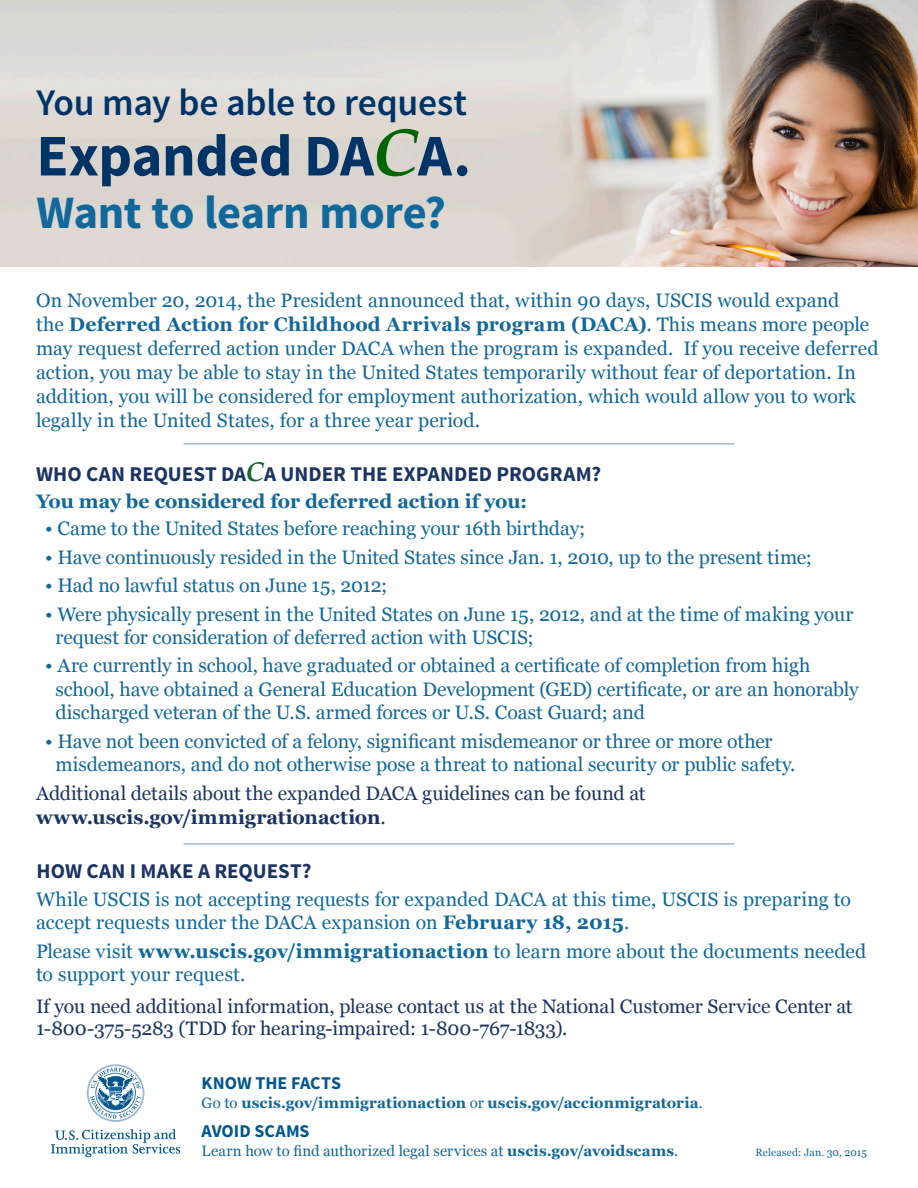
<style>
.page{position:relative;width:918px;height:1188px;background:#fff}
.page>*{position:absolute;margin:0;border:0;box-sizing:border-box;transform-origin:0 0}
.t1{font:700 58.95px "Source Sans Pro";letter-spacing:-.01em;color:#036}
.t2{font:700 46.5px "Source Sans Pro";letter-spacing:-.005em;color:#10689b}
.t3{font:600 37.5px "Source Sans Pro";letter-spacing:-.005em;color:#036}
.t4{font:700 21px "Source Sans Pro";color:#1b3463}
.t5{font:19.5px/23.4px "Georgia";letter-spacing:-.005em;color:#10689b}
.t6{font:19.5px/24px "Georgia";letter-spacing:-.005em;color:#1b3463}
.t7{font:700 19.5px "Georgia";letter-spacing:-.005em;color:#10689b}
.t8{font:700 18px "Source Sans Pro";color:#00578e}
.t9{font:700 15px "Georgia";letter-spacing:.01em;color:#10689b}
.t10{font:15px "Georgia";letter-spacing:.005em;color:#10689b}
.t11{font:10.5px "Georgia";letter-spacing:.015em;color:#10689b}
.s1{font-family:"Book Antiqua";font-style:italic;font-size:67.5px;color:#060}
.s2{font-weight:700}
.s3{font-family:"Book Antiqua";font-style:italic;font-size:27px;color:#126635}
.s4{font-weight:400}
</style>
<div class="page">
<svg style="left:51px;top:1129px;width:129px;height:28px"></svg>
<svg style="left:87px;top:1064px;width:57px;height:58px"></svg>
<img style="left:0;top:0;width:918px;height:266px">
<hr style="left:184px;top:443px;width:550px;height:2px;background:#9eb7d5">
<hr style="left:184px;top:843px;width:550px;height:2px;background:#9eb7d5">
<p class="t3" style="left:36px;top:79px;width:432px">You may be able to request</p>
<p class="t1" style="left:36px;top:118px;width:436px">Expanded DA<span class="s1">C</span>A.</p>
<p class="t2" style="left:36px;top:183px;width:411px">Want to learn more?</p>
<p class="t5" style="left:36px;top:288px;width:844px;line-height:24px">On November 20, 2014, the President announced that, within 90 days, USCIS would expand<br>the <span class="s2">Deferred Action for Childhood Arrivals program (DACA)</span>. This means more people may request deferred action under DACA when the program is expanded. If you receive deferred action, you may be able to stay in the United States temporarily without fear of deportation. In addition, you will be considered for employment authorization, which would allow you to work legally in the United States, for a three year period.</p>
<p class="t4" style="left:36px;top:460px;width:567px">WHO CAN REQUEST DA<span class="s3">C</span>A UNDER THE EXPANDED PROGRAM?</p>
<p class="t7" style="left:36px;top:487px;width:493px">You may be considered for deferred action if you:</p>
<p class="t5" style="left:45px;top:516px;width:542px">• Came to the United States before reaching your 16th birthday;</p>
<p class="t5" style="left:45px;top:544px;width:768px">• Have continuously resided in the United States since Jan. 1, 2010, up to the present time;</p>
<p class="t5" style="left:45px;top:573px;width:344px">• Had no lawful status on June 15, 2012;</p>
<p class="t5" style="left:56px;top:601px;width:799px;text-indent:-10px">• Were physically present in the United States on June 15, 2012, and at the time of making your request for consideration of deferred action with USCIS;</p>
<p class="t5" style="left:56px;top:653px;width:805px;text-indent:-10px">• Are currently in school, have graduated or obtained a certificate of completion from high school, have obtained a General Education Development (GED) certificate, or are an honorably discharged veteran of the U.S. armed forces or U.S. Coast Guard; and</p>
<p class="t5" style="left:56px;top:729px;width:741px;text-indent:-10px">• Have not been convicted of a felony, significant misdemeanor or three or more other misdemeanors, and do not otherwise pose a threat to national security or public safety.</p>
<p class="t6" style="left:36px;top:780px;width:611px">Additional details about the expanded DACA guidelines can be found at <span class="s2">www.uscis.gov/immigrationaction</span>.</p>
<p class="t4" style="left:37px;top:857px;width:277px">HOW CAN I MAKE A REQUEST?</p>
<p class="t5" style="left:36px;top:887px;width:817px">While USCIS is not accepting requests for expanded DACA at this time, USCIS is preparing to accept requests under the DACA expansion on <span class="s2">February 18, 2015</span>.</p>
<p class="t5" style="left:36px;top:939px;width:832px">Please visit <span class="s2">www.uscis.gov/immigrationaction</span> to learn more about the documents needed to support your request.</p>
<p class="t6" style="left:36px;top:994px;width:818px;line-height:22.5px">If you need additional information, please contact us at the National Customer Service Center at<br>1-800-375-5283 (TDD for hearing-impaired: 1-800-767-1833).</p>
<p class="t8" style="left:202px;top:1072px;width:141px">KNOW THE FACTS</p>
<p class="t9" style="left:202px;top:1092px;width:503px"><span class="s4">Go to</span> uscis.gov/immigrationaction <span class="s4">or</span> uscis.gov/accionmigratoria<span class="s4">.</span></p>
<p class="t8" style="left:202px;top:1119px;width:109px">AVOID SCAMS</p>
<p class="t10" style="left:202px;top:1139px;width:478px">Learn how to find authorized legal services at <span class="s2">uscis.gov/avoidscams</span>.</p>
<p class="t11" style="left:755px;top:1145px;width:113px">Released: Jan. 30, 2015</p>
</div>
